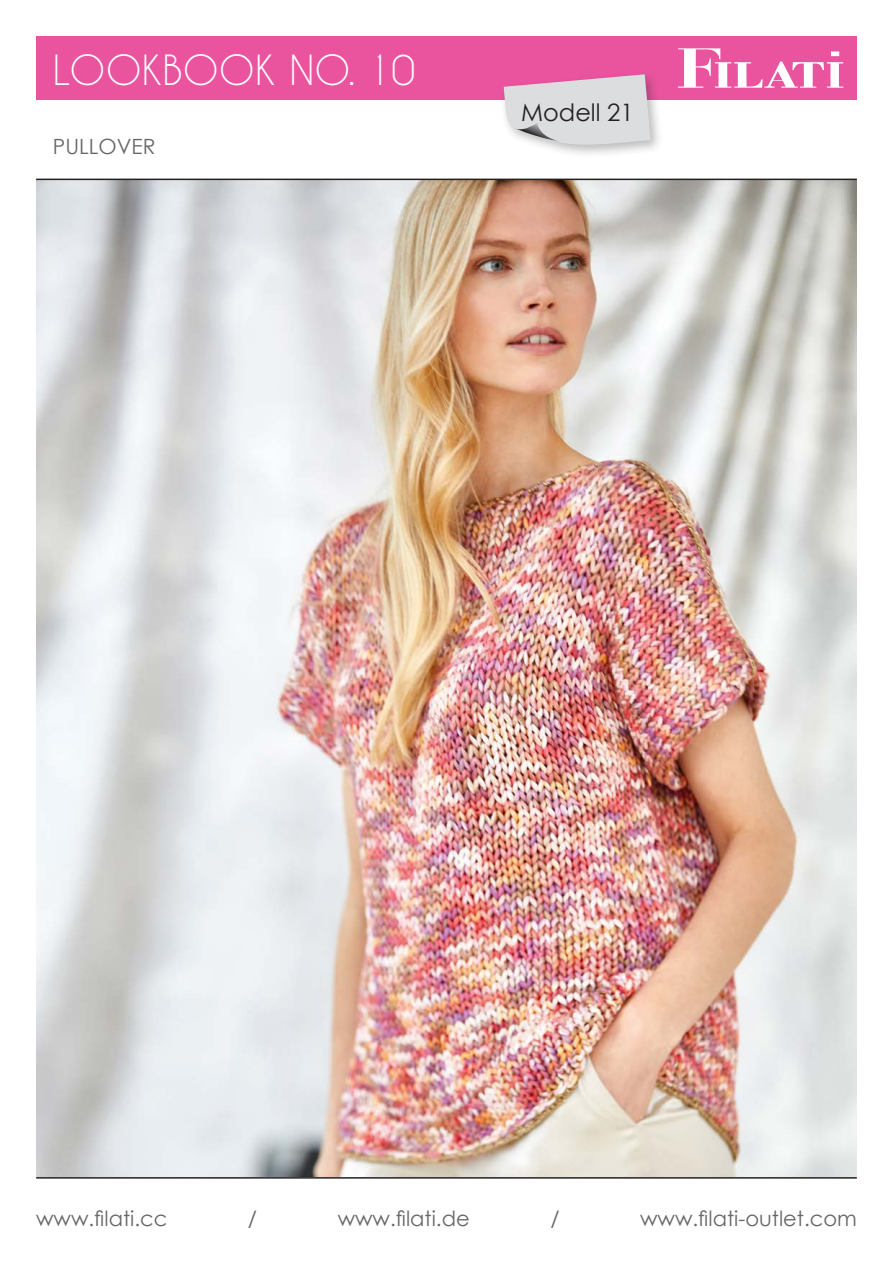
<style>
.page{position:relative;width:893px;height:1263px;background:#fff}
.page>*{position:absolute;margin:0;border:0;box-sizing:border-box;transform-origin:0 0}
.t1{font:39px "Caviar Dreams";color:#fff}
.t2{font:24px "Century Gothic";color:#231f20}
.t3{font:21px "Century Gothic";color:#67676a}
</style>
<div class="page">
<img style="left:36px;top:180px;width:821px;height:997px">
<hr style="left:36px;top:1177px;width:821px;height:1px;background:#231f20">
<hr style="left:36px;top:179px;width:821px;height:1px;background:#231f20">
<div style="left:36px;top:36px;width:821px;height:64px;background:#ea549f"></div>
<div style="left:499px;top:70px;width:165px;height:88px;background:#231f20;opacity:.3"></div>
<svg style="left:504px;top:74px;width:147px;height:76px"></svg>
<svg style="left:678px;top:48px;width:165px;height:40px"></svg>
<p class="t1" style="left:53px;top:47px;width:364px">LOOKBOOK NO. 10</p>
<p class="t3" style="left:53px;top:131px;width:104px">PULLOVER</p>
<p class="t2" style="left:521px;top:96px;width:114px">Modell 21</p>
<p class="t3" style="left:36px;top:1204px;width:133px">www.filati.cc</p>
<p class="t3" style="left:248px;top:1204px;width:11px">/</p>
<p class="t3" style="left:338px;top:1204px;width:134px">www.filati.de</p>
<p class="t3" style="left:550px;top:1204px;width:11px">/</p>
<p class="t3" style="left:640px;top:1204px;width:218px">www.filati-outlet.com</p>
</div>
